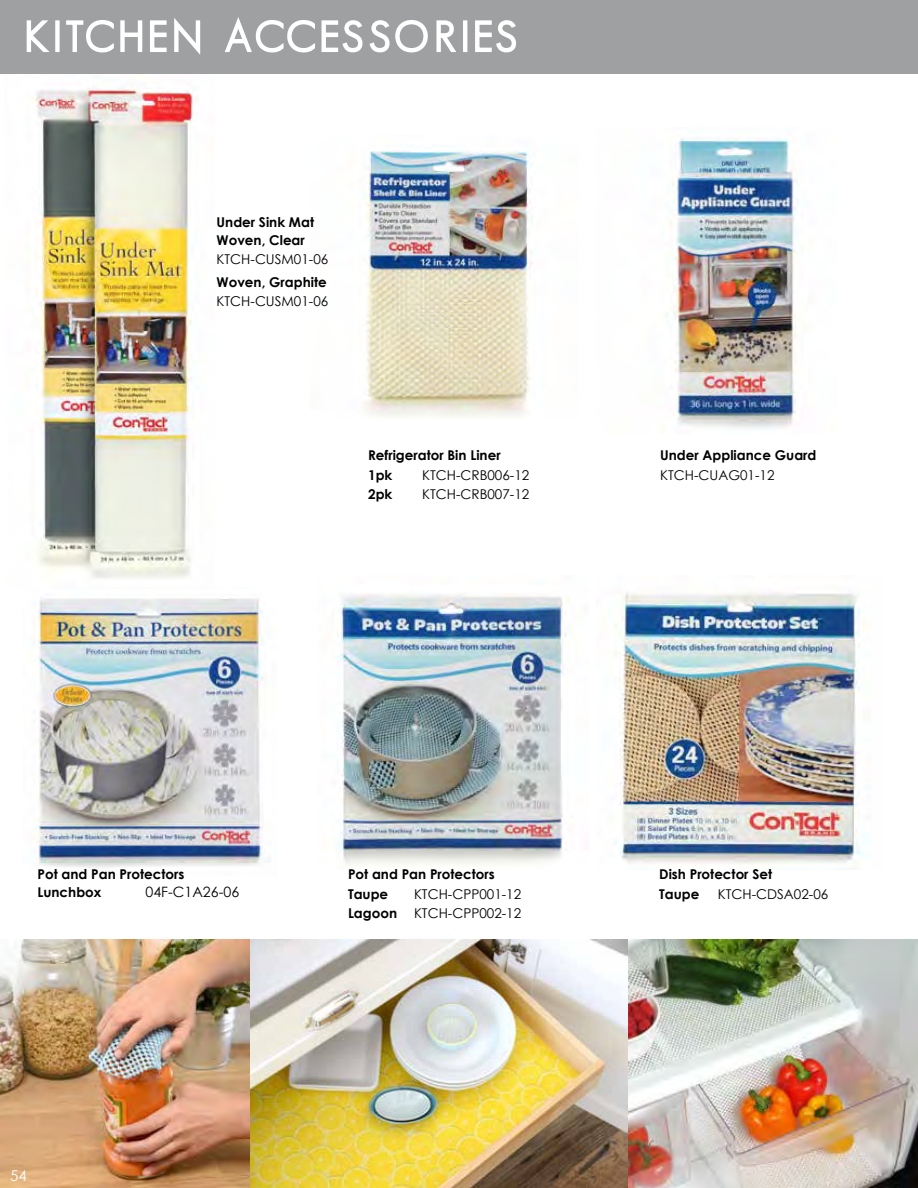
<style>
.page{position:relative;width:918px;height:1188px;background:#fff}
.page>*{position:absolute;margin:0;border:0;box-sizing:border-box;transform-origin:0 0}
.t1{font:15px "Century Gothic";color:#fff}
.t2{font:14.25px "Century Gothic";color:#000}
.t3{font:700 13.5px/19.5px "Century Gothic";color:#000}
.t4{font:13.5px/19.5px "Century Gothic";color:#000;text-align:right}
.s1{font-weight:700}
</style>
<div class="page">
<img style="left:34px;top:75px;width:163px;height:504px">
<img style="left:0;top:940px;width:623px;height:248px">
<img style="left:615px;top:592px;width:256px;height:272px">
<div style="left:0;top:0;width:918px;height:73px;background:#9fa0a2"></div>
<svg style="left:26px;top:20px;width:24px;height:32px"></svg>
<div style="left:55px;top:20px;width:5px;height:32px;border:3px solid #fff"></div>
<svg style="left:66px;top:18px;width:135px;height:37px"></svg>
<svg style="left:225px;top:17px;width:203px;height:36px"></svg>
<svg style="left:436px;top:20px;width:20px;height:32px"></svg>
<div style="left:463px;top:20px;width:4px;height:32px;border:3px solid #fff"></div>
<svg style="left:475px;top:20px;width:41px;height:33px"></svg>
<img style="left:34px;top:598px;width:236px;height:270px">
<img style="left:337px;top:594px;width:233px;height:271px">
<img style="left:364px;top:146px;width:169px;height:272px">
<img style="left:669px;top:138px;width:129px;height:291px">
<img style="left:623px;top:940px;width:295px;height:248px">
<p class="t3" style="left:217px;top:213px;width:99px;line-height:18px">Under Sink Mat<br>Woven, Clear</p>
<p class="t4" style="left:217px;top:250px;width:113px">KTCH-CUSM01-06</p>
<p class="t3" style="left:217px;top:272px;width:112px">Woven, Graphite</p>
<p class="t4" style="left:217px;top:292px;width:113px">KTCH-CUSM01-06</p>
<p class="t3" style="left:368px;top:445px;width:134px">Refrigerator Bin Liner<br>1pk</p>
<p class="t4" style="left:422px;top:465px;width:109px">KTCH-CRB006-12</p>
<p class="t3" style="left:368px;top:484px;width:26px">2pk</p>
<p class="t4" style="left:422px;top:484px;width:109px">KTCH-CRB007-12</p>
<p class="t3" style="left:660px;top:445px;width:158px">Under Appliance Guard</p>
<p class="t4" style="left:660px;top:465px;width:116px">KTCH-CUAG01-12</p>
<p class="t3" style="left:38px;top:865px;width:148px;line-height:18px">Pot and Pan Protectors<br>Lunchbox</p>
<p class="t2" style="left:146px;top:883px;width:95px">04F-C1A26-06</p>
<p class="t1" style="left:10px;top:1167px;width:18px">54</p>
<p class="t3" style="left:348px;top:864px;width:148px">Pot and Pan Protectors<br>Taupe</p>
<p class="t4" style="left:348px;top:884px;width:175px">KTCH-CPP001-12<br><span class="s1">Lagoon</span> KTCH-CPP002-12</p>
<p class="t3" style="left:659px;top:864px;width:114px">Dish Protector Set<br>Taupe</p>
<p class="t4" style="left:718px;top:884px;width:112px">KTCH-CDSA02-06</p>
</div>
